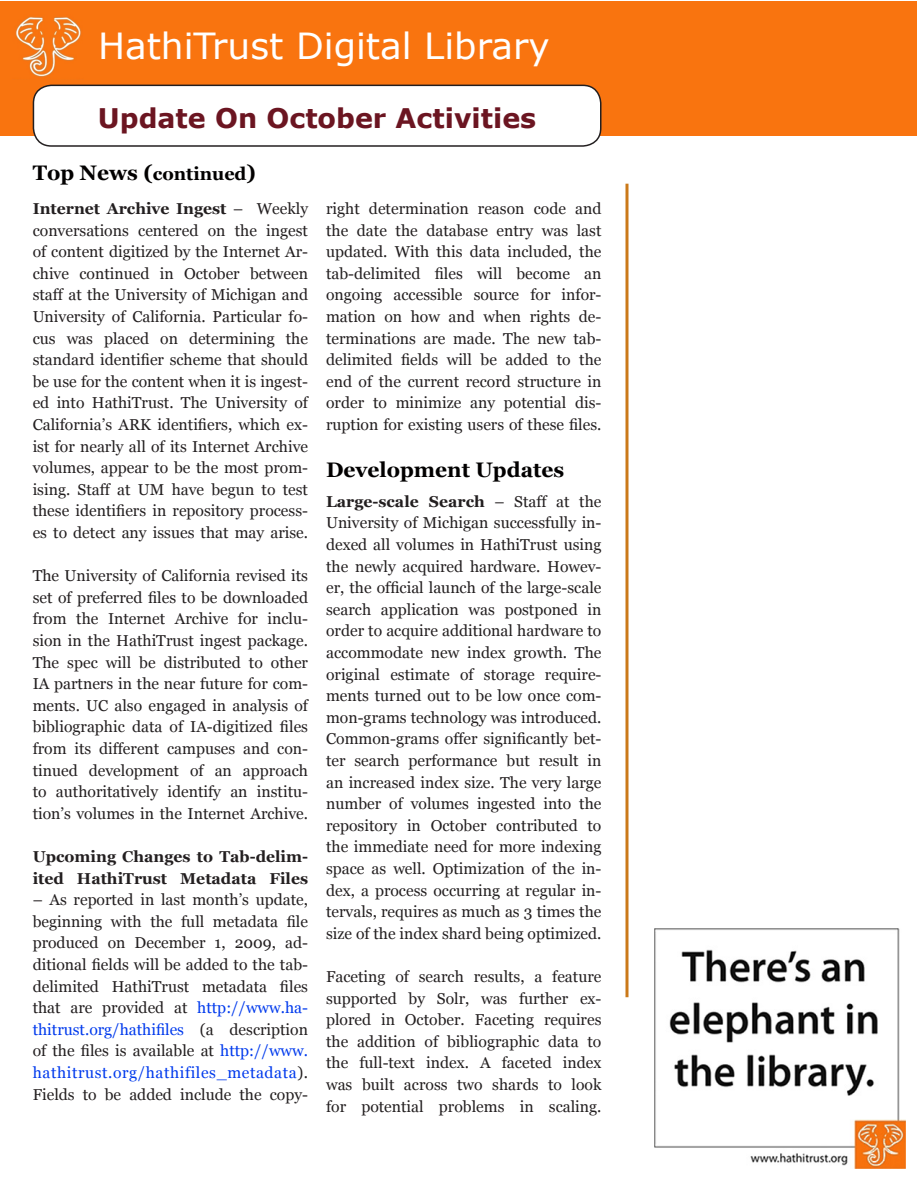
<style>
.page{position:relative;width:918px;height:1188px;background:#fff}
.page>*{position:absolute;margin:0;border:0;box-sizing:border-box;transform-origin:0 0}
.t1{font:36px "Verdana";color:#fff}
.t2{font:700 27px "Verdana";color:#6b1521}
.t3{font:700 21px "Georgia";color:#020000}
.t4{font:15.75px/21.6px "Georgia";color:#231f20;text-align:justify}
.t5{font:700 15.75px/21.6px "Georgia";color:#231f20}
.s1{font-size:18px}
.s2{font-weight:700}
.s3{color:#003aed}
</style>
<div class="page">
<div style="left:1px;top:1px;width:916px;height:134px;background:#f9740f"></div>
<div style="left:33px;top:85px;width:568px;height:61px;background:#fff;border-radius:18px"></div>
<div style="left:33px;top:85px;width:569px;height:62px;border:2px solid #231f20;border-radius:18px"></div>
<hr style="left:626px;top:184px;width:2px;height:813px;background:#cb7919">
<img style="left:16px;top:16px;width:65px;height:61px">
<img style="left:654px;top:928px;width:252px;height:240px">
<p class="t1" style="left:98px;top:23px;width:453px">HathiTrust Digital Library</p>
<p class="t2" style="left:98px;top:101px;width:440px">Update On October Activities</p>
<p class="t3" style="left:33px;top:160px;width:225px">Top News (<span class="s1">continued</span>)</p>
<p class="t4" style="left:33px;top:198px;width:277px"><span class="s2">Internet Archive Ingest</span> – Weekly conversations centered on the ingest of content digitized by the Internet Ar&shy;chive continued in October between staff at the University of Michigan and University of California. Particular fo&shy;cus was placed on determining the standard identifier scheme that should be use for the content when it is ingest&shy;ed into HathiTrust. The University of California’s ARK identifiers, which ex&shy;ist for nearly all of its Internet Archive volumes, appear to be the most prom&shy;ising. Staff at UM have begun to test these identifiers in repository process&shy;es to detect any issues that may arise.</p>
<p class="t4" style="left:33px;top:565px;width:277px">The University of California revised its set of preferred files to be downloaded from the Internet Archive for inclu&shy;sion in the HathiTrust ingest package.<br>The spec will be distributed to other IA partners in the near future for com&shy;ments. UC also engaged in analysis of bibliographic data of IA-digitized files from its different campuses and con&shy;tinued development of an approach to authoritatively identify an institu&shy;tion’s volumes in the Internet Archive.</p>
<p class="t5" style="left:33px;top:846px;width:277px">Upcoming Changes to Tab-delim&shy;ited HathiTrust Metadata Files</p>
<p class="t4" style="left:33px;top:889px;width:277px">– As reported in last month’s update, beginning with the full metadata file produced on December 1, 2009, ad&shy;ditional fields will be added to the tab&shy;delimited HathiTrust metadata files that are provided at <span class="s3">http://www.ha&shy;thitrust.org/hathifiles</span> (a description of the files is available at <span class="s3">http://www. hathitrust.org/hathifiles_metadata</span>).</p>
<p class="t4" style="left:33px;top:1084px;width:277px">Fields to be added include the copy-</p>
<p class="t4" style="left:326px;top:198px;width:277px">right determination reason code and the date the database entry was last updated. With this data included, the tab-delimited files will become an ongoing accessible source for infor&shy;mation on how and when rights de&shy;terminations are made. The new tab&shy;delimited fields will be added to the end of the current record structure in order to minimize any potential dis&shy;ruption for existing users of these files.</p>
<p class="t3" style="left:326px;top:456px;width:240px">Development Updates</p>
<p class="t4" style="left:326px;top:491px;width:277px"><span class="s2">Large-scale Search</span> – Staff at the University of Michigan successfully in&shy;dexed all volumes in HathiTrust using the newly acquired hardware. Howev&shy;er, the official launch of the large-scale search application was postponed in order to acquire additional hardware to accommodate new index growth. The original estimate of storage require&shy;ments turned out to be low once com&shy;mon-grams technology was introduced.<br>Common-grams offer significantly bet&shy;ter search performance but result in an increased index size. The very large number of volumes ingested into the repository in October contributed to the immediate need for more indexing space as well. Optimization of the in&shy;dex, a process occurring at regular in&shy;tervals, requires as much as 3 times the size of the index shard being optimized.</p>
<p class="t4" style="left:326px;top:966px;width:277px">Faceting of search results, a feature supported by Solr, was further ex&shy;plored in October. Faceting requires the addition of bibliographic data to the full-text index. A faceted index was built across two shards to look for potential problems in scaling.</p>
</div>
